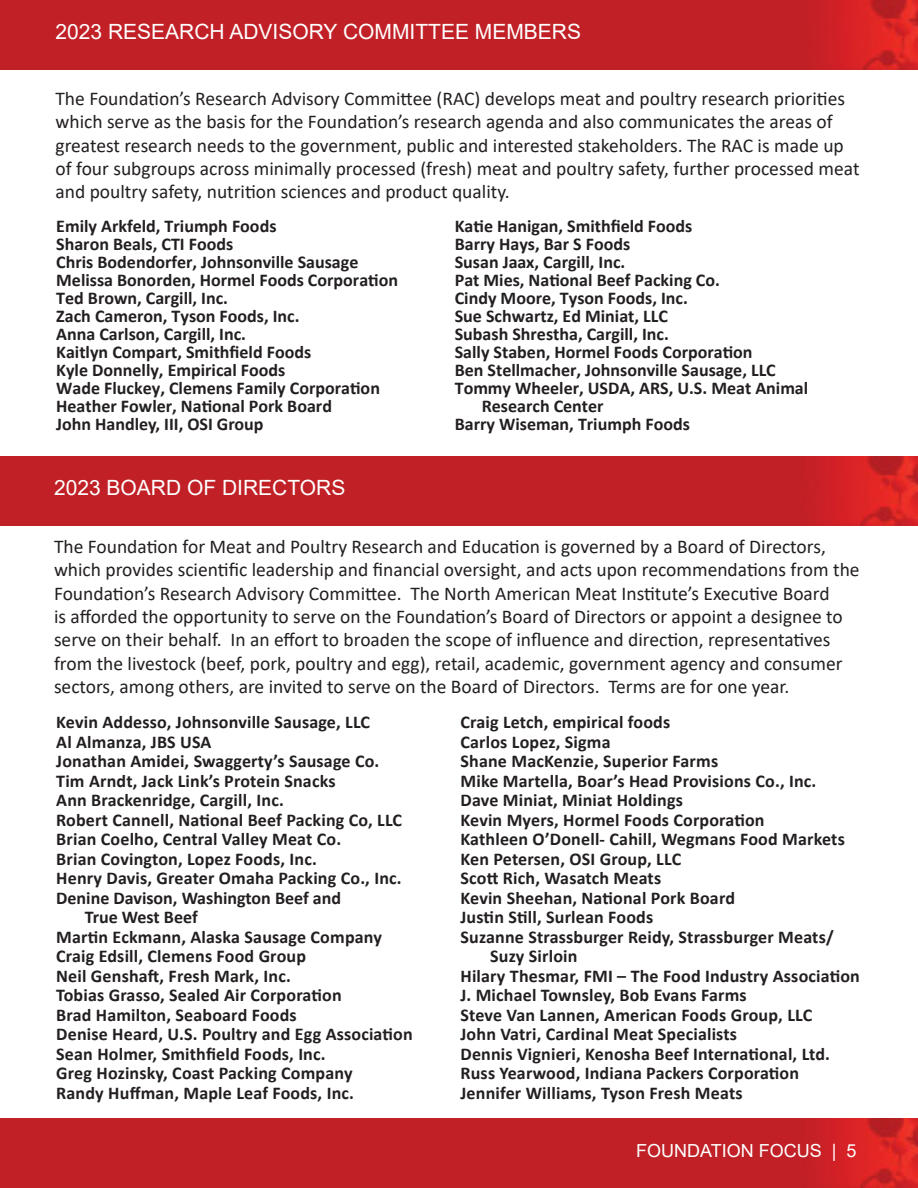
<style>
.page{position:relative;width:918px;height:1188px;background:#fff}
.page>*{position:absolute;margin:0;border:0;box-sizing:border-box;transform-origin:0 0}
.t1{font:21px "Arial";color:#fff}
.t2{font:19.5px/23.4px "Calibri";color:#231f20}
.t3{font:700 18px "Calibri";letter-spacing:.01em;color:#231f20}
.t4{font:18px "Arial";color:#fff}
</style>
<div class="page">
<img style="left:0;top:1119px;width:918px;height:69px">
<img style="left:0;top:0;width:918px;height:69px">
<img style="left:0;top:456px;width:918px;height:70px">
<p class="t1" style="left:56px;top:17px;width:527px">2023 RESEARCH ADVISORY COMMITTEE MEMBERS</p>
<p class="t2" style="left:56px;top:86px;width:806px">The Foundation’s Research Advisory Committee (RAC) develops meat and poultry research priorities which serve as the basis for the Foundation’s research agenda and also communicates the areas of greatest research needs to the government, public and interested stakeholders. The RAC is made up of four subgroups across minimally processed (fresh) meat and poultry safety, further processed meat and poultry safety, nutrition sciences and product quality.</p>
<p class="t3" style="left:56px;top:213px;width:222px">Emily Arkfeld, Triumph Foods</p>
<p class="t3" style="left:56px;top:231px;width:179px">Sharon Beals, CTI Foods</p>
<p class="t3" style="left:56px;top:249px;width:304px">Chris Bodendorfer, Johnsonville Sausage</p>
<p class="t3" style="left:56px;top:267px;width:343px">Melissa Bonorden, Hormel Foods Corporation</p>
<p class="t3" style="left:56px;top:285px;width:173px">Ted Brown, Cargill, Inc.</p>
<p class="t3" style="left:56px;top:303px;width:245px">Zach Cameron, Tyson Foods, Inc.</p>
<p class="t3" style="left:56px;top:321px;width:191px">Anna Carlson, Cargill, Inc.</p>
<p class="t3" style="left:56px;top:339px;width:257px">Kaitlyn Compart, Smithfield Foods</p>
<p class="t3" style="left:56px;top:357px;width:231px">Kyle Donnelly, Empirical Foods</p>
<p class="t3" style="left:56px;top:375px;width:325px">Wade Fluckey, Clemens Family Corporation</p>
<p class="t3" style="left:56px;top:393px;width:277px">Heather Fowler, National Pork Board</p>
<p class="t3" style="left:56px;top:411px;width:209px">John Handley, III, OSI Group</p>
<p class="t3" style="left:455px;top:213px;width:239px">Katie Hanigan, Smithfield Foods</p>
<p class="t3" style="left:455px;top:231px;width:177px">Barry Hays, Bar S Foods</p>
<p class="t3" style="left:455px;top:249px;width:172px">Susan Jaax, Cargill, Inc.</p>
<p class="t3" style="left:455px;top:267px;width:267px">Pat Mies, National Beef Packing Co.</p>
<p class="t3" style="left:455px;top:285px;width:235px">Cindy Moore, Tyson Foods, Inc.</p>
<p class="t3" style="left:455px;top:303px;width:215px">Sue Schwartz, Ed Miniat, LLC</p>
<p class="t3" style="left:455px;top:321px;width:216px">Subash Shrestha, Cargill, Inc.</p>
<p class="t3" style="left:455px;top:339px;width:299px">Sally Staben, Hormel Foods Corporation</p>
<p class="t3" style="left:455px;top:357px;width:323px">Ben Stellmacher, Johnsonville Sausage, LLC</p>
<p class="t3" style="left:455px;top:375px;width:355px">Tommy Wheeler, USDA, ARS, U.S. Meat Animal</p>
<p class="t3" style="left:482px;top:393px;width:123px">Research Center</p>
<p class="t3" style="left:455px;top:411px;width:237px">Barry Wiseman, Triumph Foods</p>
<p class="t1" style="left:54px;top:474px;width:293px">2023 BOARD OF DIRECTORS</p>
<p class="t2" style="left:54px;top:534px;width:807px">The Foundation for Meat and Poultry Research and Education is governed by a Board of Directors, which provides scientific leadership and financial oversight, and acts upon recommendations from the Foundation’s Research Advisory Committee. The North American Meat Institute’s Executive Board<br>is afforded the opportunity to serve on the Foundation’s Board of Directors or appoint a designee to serve on their behalf. In an effort to broaden the scope of influence and direction, representatives from the livestock (beef, pork, poultry and egg), retail, academic, government agency and consumer sectors, among others, are invited to serve on the Board of Directors. Terms are for one year.</p>
<p class="t3" style="left:56px;top:710px;width:315px">Kevin Addesso, Johnsonville Sausage, LLC</p>
<p class="t3" style="left:56px;top:729px;width:157px">Al Almanza, JBS USA</p>
<p class="t3" style="left:56px;top:749px;width:325px">Jonathan Amidei, Swaggerty’s Sausage Co.</p>
<p class="t3" style="left:56px;top:768px;width:281px">Tim Arndt, Jack Link’s Protein Snacks</p>
<p class="t3" style="left:56px;top:788px;width:229px">Ann Brackenridge, Cargill, Inc.</p>
<p class="t3" style="left:56px;top:807px;width:347px">Robert Cannell, National Beef Packing Co, LLC</p>
<p class="t3" style="left:56px;top:827px;width:286px">Brian Coelho, Central Valley Meat Co.</p>
<p class="t3" style="left:56px;top:846px;width:262px">Brian Covington, Lopez Foods, Inc.</p>
<p class="t3" style="left:56px;top:866px;width:347px">Henry Davis, Greater Omaha Packing Co., Inc.</p>
<p class="t3" style="left:56px;top:885px;width:286px">Denine Davison, Washington Beef and</p>
<p class="t3" style="left:85px;top:905px;width:114px">True West Beef</p>
<p class="t3" style="left:56px;top:924px;width:327px">Martin Eckmann, Alaska Sausage Company</p>
<p class="t3" style="left:56px;top:944px;width:251px">Craig Edsill, Clemens Food Group</p>
<p class="t3" style="left:56px;top:963px;width:236px">Neil Genshaft, Fresh Mark, Inc.</p>
<p class="t3" style="left:56px;top:983px;width:287px">Tobias Grasso, Sealed Air Corporation</p>
<p class="t3" style="left:56px;top:1002px;width:242px">Brad Hamilton, Seaboard Foods</p>
<p class="t3" style="left:56px;top:1022px;width:358px">Denise Heard, U.S. Poultry and Egg Association</p>
<p class="t3" style="left:56px;top:1041px;width:271px">Sean Holmer, Smithfield Foods, Inc.</p>
<p class="t3" style="left:56px;top:1061px;width:298px">Greg Hozinsky, Coast Packing Company</p>
<p class="t3" style="left:56px;top:1080px;width:299px">Randy Huffman, Maple Leaf Foods, Inc.</p>
<p class="t3" style="left:460px;top:710px;width:211px">Craig Letch, empirical foods</p>
<p class="t3" style="left:460px;top:729px;width:152px">Carlos Lopez, Sigma</p>
<p class="t3" style="left:460px;top:749px;width:259px">Shane MacKenzie, Superior Farms</p>
<p class="t3" style="left:460px;top:768px;width:357px">Mike Martella, Boar’s Head Provisions Co., Inc.</p>
<p class="t3" style="left:460px;top:788px;width:224px">Dave Miniat, Miniat Holdings</p>
<p class="t3" style="left:460px;top:807px;width:306px">Kevin Myers, Hormel Foods Corporation</p>
<p class="t3" style="left:460px;top:827px;width:386px">Kathleen O’Donell- Cahill, Wegmans Food Markets</p>
<p class="t3" style="left:460px;top:846px;width:222px">Ken Petersen, OSI Group, LLC</p>
<p class="t3" style="left:460px;top:866px;width:202px">Scott Rich, Wasatch Meats</p>
<p class="t3" style="left:460px;top:885px;width:276px">Kevin Sheehan, National Pork Board</p>
<p class="t3" style="left:460px;top:905px;width:194px">Justin Still, Surlean Foods</p>
<p class="t3" style="left:460px;top:924px;width:375px">Suzanne Strassburger Reidy, Strassburger Meats/</p>
<p class="t3" style="left:490px;top:944px;width:89px">Suzy Sirloin</p>
<p class="t3" style="left:460px;top:963px;width:401px">Hilary Thesmar, FMI – The Food Industry Association</p>
<p class="t3" style="left:460px;top:983px;width:288px">J. Michael Townsley, Bob Evans Farms</p>
<p class="t3" style="left:460px;top:1002px;width:353px">Steve Van Lannen, American Foods Group, LLC</p>
<p class="t3" style="left:460px;top:1022px;width:278px">John Vatri, Cardinal Meat Specialists</p>
<p class="t3" style="left:460px;top:1041px;width:371px">Dennis Vignieri, Kenosha Beef International, Ltd.</p>
<p class="t3" style="left:460px;top:1061px;width:340px">Russ Yearwood, Indiana Packers Corporation</p>
<p class="t3" style="left:460px;top:1080px;width:284px">Jennifer Williams, Tyson Fresh Meats</p>
<p class="t4" style="left:636px;top:1139px;width:222px">FOUNDATION FOCUS | 5</p>
</div>
